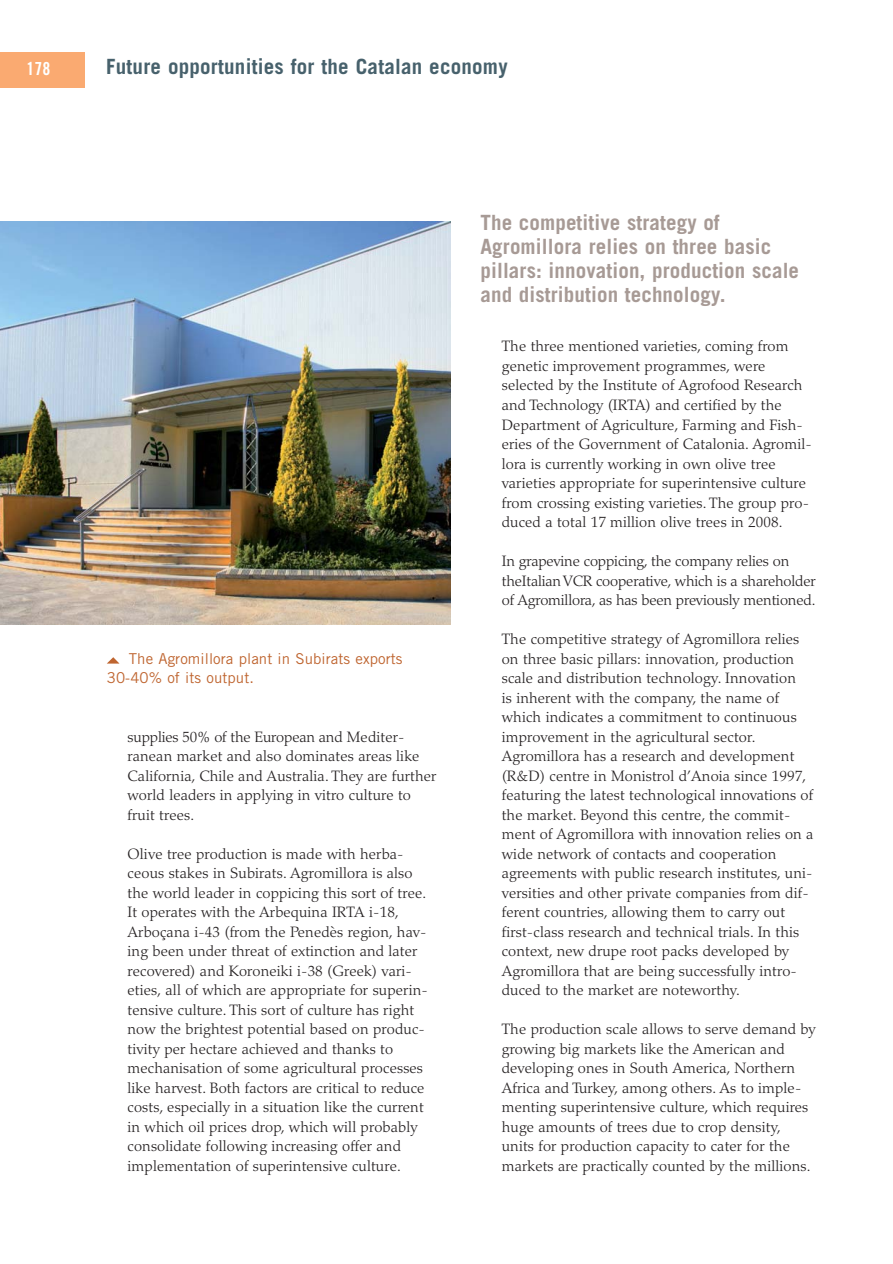
<style>
.page{position:relative;width:893px;height:1264px;background:#fff}
.page>*{position:absolute;margin:0;border:0;box-sizing:border-box;transform-origin:0 0}
.t1{font:700 21px/24px "Trade Gothic";letter-spacing:.005em;color:#a79a95}
.t2{font:700 21px "Trade Gothic";letter-spacing:.01em;color:#47616c}
.t3{font:18px "Trade Gothic Bold Cond Twenty";color:#fff}
.t4{font:300 15px/19.5px "Palatino";letter-spacing:.01em;color:#231f20}
.t5{font:300 15px/19.5px "Palatino";letter-spacing:-.01em;color:#231f20}
.t6{font:15px/19.5px "Trade Gothic";letter-spacing:.005em;color:#bf6530}
</style>
<div class="page">
<div style="left:0;top:52px;width:85px;height:35px;background:#faaa71"></div>
<img style="left:0;top:221px;width:451px;height:403px">
<svg style="left:107px;top:657px;width:12px;height:6px"></svg>
<p class="t3" style="left:26px;top:61px;width:25px">178</p>
<h1 class="t2" style="left:106px;top:59px;width:403px">Future opportunities for the Catalan economy</h1>
<p class="t6" style="left:107px;top:650px;width:297px;text-indent:22px">The Agromillora plant in Subirats exports<br>30-40% of its output.</p>
<p class="t4" style="left:128px;top:728px;width:310px">supplies 50% of the European and Mediter&shy;ranean market and also dominates areas like California, Chile and Australia. They are further world leaders in applying in vitro culture to fruit trees.</p>
<p class="t4" style="left:128px;top:845px;width:302px">Olive tree production is made with herba&shy;ceous stakes in Subirats. Agromillora is also the world leader in coppicing this sort of tree.<br>It operates with the Arbequina IRTA i-18, Arboçana i-43 (from the Penedès region, hav&shy;ing been under threat of extinction and later recovered) and Koroneiki i-38 (Greek) vari&shy;eties, all of which are appropriate for superin&shy;tensive culture. This sort of culture has right now the brightest potential based on produc&shy;tivity per hectare achieved and thanks to mechanisation of some agricultural processes like harvest. Both factors are critical to reduce costs, especially in a situation like the current in which oil prices drop, which will probably consolidate following increasing offer and implementation of superintensive culture.</p>
<h1 class="t1" style="left:480px;top:212px;width:320px">The competitive strategy of Agromillora relies on three basic pillars: innovation, production scale and distribution technology.</h1>
<p class="t4" style="left:502px;top:338px;width:312px">The three mentioned varieties, coming from genetic improvement programmes, were selected by the Institute of Agrofood Research and Technology (IRTA) and certified by the Department of Agriculture, Farming and Fish&shy;eries of the Government of Catalonia. Agromil&shy;lora is currently working in own olive tree varieties appropriate for superintensive culture from crossing existing varieties. The group pro&shy;duced a total 17 million olive trees in 2008.</p>
<p class="t5" style="left:502px;top:553px;width:315px">In grapevine coppicing, the company relies on theItalian VCR cooperative, which is a shareholder of Agromillora, as has been previously mentioned.</p>
<p class="t4" style="left:502px;top:631px;width:313px">The competitive strategy of Agromillora relies on three basic pillars: innovation, production scale and distribution technology. Innovation<br>is inherent with the company, the name of which indicates a commitment to continuous improvement in the agricultural sector.<br>Agromillora has a research and development (R&amp;D) centre in Monistrol d’Anoia since 1997, featuring the latest technological innovations of the market. Beyond this centre, the commit&shy;ment of Agromillora with innovation relies on a wide network of contacts and cooperation agreements with public research institutes, uni&shy;versities and other private companies from dif&shy;ferent countries, allowing them to carry out first-class research and technical trials. In this context, new drupe root packs developed by Agromillora that are being successfully intro&shy;duced to the market are noteworthy.</p>
<p class="t4" style="left:502px;top:1021px;width:315px">The production scale allows to serve demand by growing big markets like the American and developing ones in South America, Northern Africa and Turkey, among others. As to imple&shy;menting superintensive culture, which requires huge amounts of trees due to crop density, units for production capacity to cater for the markets are practically counted by the millions.</p>
</div>
